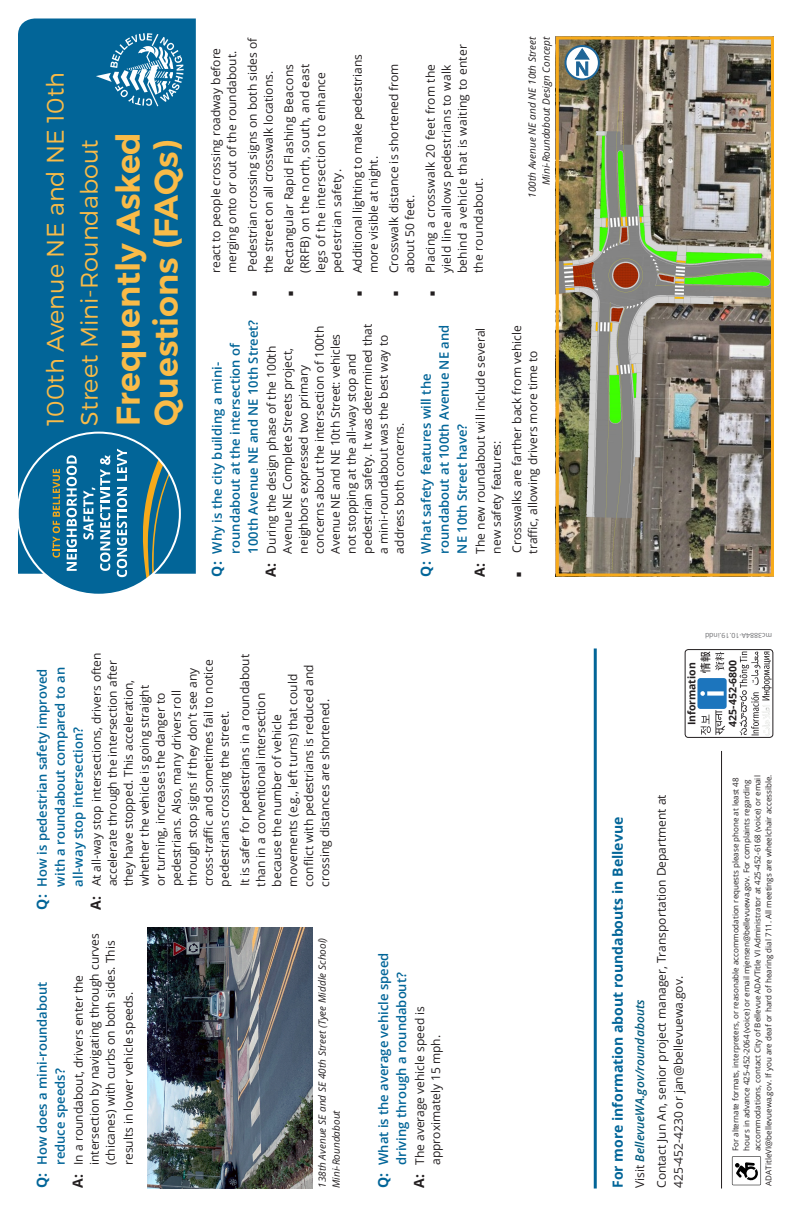
<style>
.page{position:relative;width:792px;height:1224px;background:#fff}
.page>*{position:absolute;margin:0;border:0;box-sizing:border-box;transform-origin:0 0}
.t1{font:600 33px/38px "Montserrat";color:#f9bb48}
.t2{font:300 24px/34px "Montserrat";color:#f9bb48}
.t3{font:700 14px "Open Sans";color:#026598}
.t4{font:600 13px/18px "Open Sans";color:#026598}
.t5{font:12px/16px "Open Sans";color:#231f20}
.t6{font:12px/16px "Open Sans";letter-spacing:.02em;color:#231f20}
.t7{font:italic 600 12px "Open Sans";letter-spacing:.005em;color:#015a7e}
.t8{font:700 10.5px "Open Sans";color:#231f20}
.t9{font:700 10.5px "Open Sans";letter-spacing:-.02em;color:#231f20}
.t10{font:italic 10px/14px "Open Sans";letter-spacing:.005em;color:#231f20}
.t11{font:8px/11px "Open Sans";color:#231f20}
.t12{font:7px "Open Sans";color:#6c6d70}
.s1{font-weight:700;font-size:14px}
.s2{font-weight:400;font-style:normal;color:#231f20}
</style>
<div class="page">
<svg style="left:701px;top:710px;width:24px;height:25px"></svg>
<svg style="left:700px;top:652px;width:24px;height:21px"></svg>
<svg style="left:739px;top:652px;width:32px;height:83px"></svg>
<div style="left:697px;top:678px;width:30px;height:31px;background:#1c75bd;border-radius:3px"></div>
<svg style="left:700px;top:691px;width:24px;height:5px"></svg>
<div style="left:685px;top:649px;width:88px;height:89px;border:1px solid #231f20;border-radius:3px"></div>
<svg style="left:732px;top:1156px;width:29px;height:29px"></svg>
<hr style="left:721px;top:751px;width:1px;height:438px;background:#231f20">
<img style="left:147px;top:928px;width:166px;height:261px">
<hr style="left:594px;top:648px;width:3px;height:541px;background:#026598">
<div style="left:18px;top:18px;width:178px;height:556px;background:#026598"></div>
<div style="left:18px;top:432px;width:162px;height:163px;background:#026598;border-radius:50%"></div>
<svg style="left:53px;top:469px;width:7px;height:89px"></svg>
<svg style="left:67px;top:455px;width:10px;height:116px"></svg>
<svg style="left:83px;top:455px;width:27px;height:116px"></svg>
<svg style="left:117px;top:487px;width:10px;height:90px"></svg>
<svg style="left:117px;top:449px;width:10px;height:32px"></svg>
<svg style="left:142px;top:458px;width:28px;height:121px"></svg>
<svg style="left:96px;top:33px;width:88px;height:73px;background:#3f8ab0"></svg>
<img style="left:560px;top:40px;width:210px;height:533px">
<div style="left:556px;top:36px;width:218px;height:541px;border:3px solid #f7aa1a"></div>
<svg style="left:564px;top:45px;width:36px;height:35px"></svg>
<h2 class="t2" style="left:40px;top:426px;width:355px;rotate:-90deg">100th Avenue NE and NE 10th<br>Street Mini-Roundabout</h2>
<h1 class="t1" style="left:111px;top:426px;width:295px;rotate:-90deg">Frequently Asked<br>Questions (FAQs)</h1>
<p class="t5" style="left:208px;top:273px;width:227px;rotate:-90deg">react to people crossing roadway before merging onto or out of the roundabout.</p>
<p class="t5" style="left:244px;top:273px;width:237px;rotate:-90deg">Pedestrian crossing signs on both sides of the street on all crosswalk locations.</p>
<p class="t6" style="left:281px;top:273px;width:211px;rotate:-90deg">Rectangular Rapid Flashing Beacons (RRFB) on the north, south, and east legs of the intersection to enhance pedestrian safety.</p>
<p class="t5" style="left:349px;top:273px;width:220px;rotate:-90deg">Additional lighting to make pedestrians more visible at night.</p>
<p class="t5" style="left:386px;top:273px;width:211px;rotate:-90deg">Crosswalk distance is shortened from about 50 feet.</p>
<p class="t6" style="left:422px;top:273px;width:230px;rotate:-90deg">Placing a crosswalk 20 feet from the yield line allows pedestrians to walk behind a vehicle that is waiting to enter the roundabout.</p>
<p class="t10" style="left:525px;top:198px;width:163px;text-align:right;rotate:-90deg">100th Avenue NE and NE 10th Street<br>Mini-Roundabout Design Concept</p>
<p class="t4" style="left:208px;top:554px;width:235px;text-indent:-23px;rotate:-90deg"><span class="s1">Q:</span> Why is the city building a mini&shy;roundabout at the intersection of<br>100th Avenue NE and NE 10th Street?</p>
<p class="t5" style="left:263px;top:554px;width:231px;text-indent:-23px;rotate:-90deg"><span class="s1">A:</span> During the design phase of the 100th Avenue NE Complete Streets project, neighbors expressed two primary concerns about the intersection of 100th Avenue NE and NE 10th Street: vehicles not stopping at the all-way stop and pedestrian safety. It was determined that a mini-roundabout was the best way to address both concerns.</p>
<p class="t4" style="left:417px;top:554px;width:230px;text-indent:-23px;rotate:-90deg"><span class="s1">Q:</span> What safety features will the roundabout at 100th Avenue NE and<br>NE 10th Street have?</p>
<p class="t5" style="left:472px;top:554px;width:227px;text-indent:-23px;rotate:-90deg"><span class="s1">A:</span> The new roundabout will include several new safety features:</p>
<p class="t5" style="left:509px;top:554px;width:230px;rotate:-90deg">Crosswalks are farther back from vehicle traffic, allowing drivers more time to</p>
<p class="t5" style="left:88px;top:887px;width:235px;text-indent:-23px;rotate:-90deg"><span class="s1">A:</span> At all-way stop intersections, drivers often accelerate through the intersection after they have stopped. This acceleration, whether the vehicle is going straight<br>or turning, increases the danger to pedestrians. Also, many drivers roll through stop signs if they don’t see any cross-traffic and sometimes fail to notice pedestrians crossing the street.</p>
<p class="t5" style="left:237px;top:887px;width:234px;rotate:-90deg">It is safer for pedestrians in a roundabout than in a conventional intersection because the number of vehicle movements (e.g., left turns) that could conflict with pedestrians is reduced and crossing distances are shortened.</p>
<p class="t4" style="left:33px;top:886px;width:221px;text-indent:-23px;rotate:-90deg"><span class="s1">Q:</span> How is pedestrian safety improved with a roundabout compared to an all-way stop intersection?</p>
<p class="t5" style="left:70px;top:1165px;width:233px;text-indent:-23px;rotate:-90deg"><span class="s1">A:</span> In a roundabout, drivers enter the intersection by navigating through curves (chicanes) with curbs on both sides. This</p>
<p class="t4" style="left:33px;top:1165px;width:185px;rotate:-90deg">How does a mini-roundabout reduce speeds?</p>
<p class="t5" style="left:120px;top:1165px;width:175px;rotate:-90deg">results in lower vehicle speeds.</p>
<p class="t3" style="left:32px;top:1188px;width:17px;rotate:-90deg">Q:</p>
<p class="t10" style="left:315px;top:1188px;width:252px;rotate:-90deg">138th Avenue SE and SE 40th Street (Tyee Middle School)<br>Mini-Roundabout</p>
<p class="t4" style="left:374px;top:1188px;width:237px;text-align:center;rotate:-90deg"><span class="s1">Q:</span> What is the average vehicle speed driving through a roundabout?</p>
<p class="t5" style="left:412px;top:1188px;width:183px;text-align:center;rotate:-90deg"><span class="s1">A:</span> The average vehicle speed is approximately 15 mph.</p>
<p class="t12" style="left:772px;top:641px;width:68px;rotate:-180deg">mc3884A-10.19.indd</p>
<p class="t9" style="left:684px;top:725px;width:64px;rotate:-90deg">Information</p>
<p class="t8" style="left:725px;top:727px;width:68px;rotate:-90deg">425-452-6800</p>
<p class="t3" style="left:608px;top:1188px;width:373px;rotate:-90deg">For more information about roundabouts in Bellevue</p>
<p class="t7" style="left:631px;top:1188px;width:190px;rotate:-90deg"><span class="s2">Visit</span> BellevueWA.gov/roundabouts</p>
<p class="t5" style="left:653px;top:1188px;width:395px;line-height:17px;rotate:-90deg">Contact Jun An, senior project manager, Transportation Department at<br>425-452-4230 or jan@bellevuewa.gov.</p>
<p class="t11" style="left:763px;top:1186px;width:412px;rotate:-90deg">ADATitleVI@bellevuewa.gov. If you are deaf or hard of hearing dial 711. All meetings are wheelchair accessible.</p>
<p class="t11" style="left:730px;top:1151px;width:377px;rotate:-90deg">For alternate formats, interpreters, or reasonable accommodation requests please phone at least 48 hours in advance 425-452-2064 (voice) or email mjensen@bellevuewa.gov. For complaints regarding accommodations, contact City of Bellevue ADA/Title VI Administrator at 425-452-6168 (voice) or email</p>
</div>
